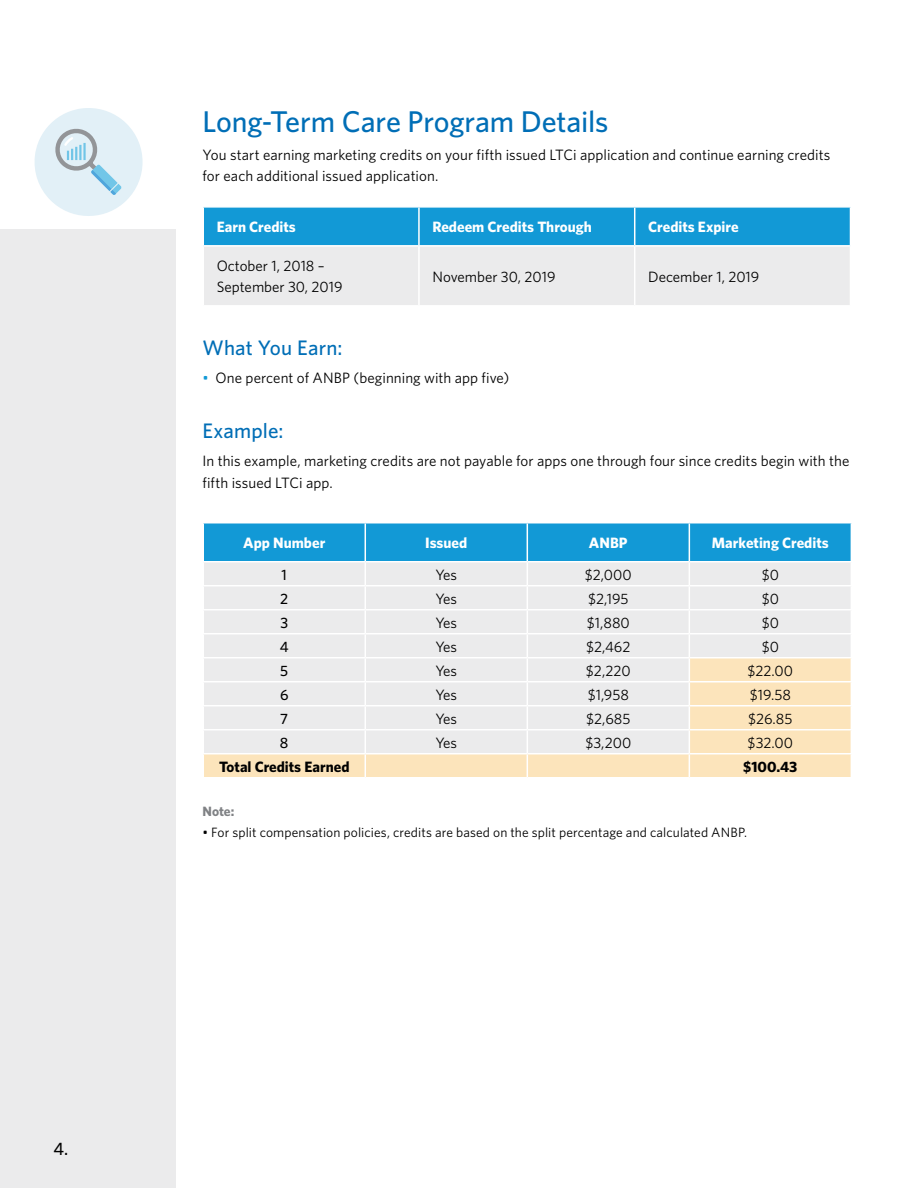
<style>
.page{position:relative;width:918px;height:1188px;background:#fff}
.page>*{position:absolute;margin:0;border:0;box-sizing:border-box;transform-origin:0 0}
.t1{font:500 30px "Whitney";letter-spacing:-.005em;color:#006eb6}
.t2{font:500 21px "Whitney";letter-spacing:.005em;color:#006eb6}
.t3{font:500 18px "Whitney";color:#000}
.t4{font:15px/21.6px "Whitney";color:#000}
.t5{font:700 15px "Whitney";color:#fff}
.t6{font:700 15px "Whitney";color:#000}
.t7{font:500 15px "Whitney";color:#000}
.t8{font:13.5px "Whitney";letter-spacing:.01em;color:#000}
.t9{font:700 13.5px "Whitney";color:#808285}
.s1{color:#1299d6}
</style>
<div class="page">
<svg style="left:204px;top:208px;width:646px;height:97px;background:#96cbe3"></svg>
<hr style="left:418px;top:208px;width:2px;height:37px;background:#fff">
<hr style="left:634px;top:208px;width:1px;height:37px;background:#fff">
<hr style="left:202px;top:245px;width:217px;height:2px;background:#fff">
<hr style="left:419px;top:245px;width:216px;height:2px;background:#fff">
<hr style="left:418px;top:247px;width:2px;height:58px;background:#fff">
<hr style="left:635px;top:245px;width:216px;height:2px;background:#fff">
<hr style="left:634px;top:247px;width:1px;height:58px;background:#fff">
<svg style="left:203px;top:523px;width:649px;height:254px;background:#cfdfe1"></svg>
<div style="left:0;top:230px;width:176px;height:958px;background:#ebebec"></div>
<svg style="left:34px;top:108px;width:109px;height:108px"></svg>
<p class="t3" style="left:53px;top:1137px;width:16px">4.</p>
<h1 class="t1" style="left:202px;top:102px;width:407px">Long-Term Care Program Details</h1>
<p class="t4" style="left:202px;top:143px;width:629px">You start earning marketing credits on your fifth issued LTCi application and continue earning credits for each additional issued application.</p>
<p class="t5" style="left:217px;top:217px;width:81px">Earn Credits</p>
<p class="t5" style="left:432px;top:217px;width:161px">Redeem Credits Through</p>
<p class="t5" style="left:648px;top:217px;width:92px">Credits Expire</p>
<p class="t4" style="left:217px;top:255px;width:127px;line-height:21px">October 1, 2018 –<br>September 30, 2019</p>
<p class="t4" style="left:432px;top:265px;width:125px">November 30, 2019</p>
<p class="t4" style="left:648px;top:265px;width:113px">December 1, 2019</p>
<h2 class="t2" style="left:202px;top:333px;width:141px">What You Earn:</h2>
<p class="t4" style="left:202px;top:367px;width:308px"><span class="s1">•</span> One percent of ANBP (beginning with app five)</p>
<h2 class="t2" style="left:202px;top:417px;width:83px">Example:</h2>
<p class="t4" style="left:202px;top:450px;width:648px">In this example, marketing credits are not payable for apps one through four since credits begin with the fifth issued LTCi app.</p>
<p class="t5" style="left:243px;top:533px;width:84px">App Number</p>
<p class="t5" style="left:425px;top:533px;width:44px">Issued</p>
<p class="t5" style="left:589px;top:533px;width:40px">ANBP</p>
<p class="t5" style="left:712px;top:533px;width:118px">Marketing Credits</p>
<p class="t7" style="left:282px;top:565px;width:7px">1</p>
<p class="t4" style="left:435px;top:563px;width:23px">Yes</p>
<p class="t4" style="left:585px;top:563px;width:48px">$2,000</p>
<p class="t4" style="left:762px;top:563px;width:19px">$0</p>
<p class="t7" style="left:280px;top:589px;width:10px">2</p>
<p class="t4" style="left:435px;top:587px;width:23px">Yes</p>
<p class="t4" style="left:588px;top:587px;width:42px">$2,195</p>
<p class="t4" style="left:762px;top:587px;width:19px">$0</p>
<p class="t7" style="left:280px;top:613px;width:9px">3</p>
<p class="t4" style="left:435px;top:611px;width:23px">Yes</p>
<p class="t4" style="left:587px;top:611px;width:45px">$1,880</p>
<p class="t4" style="left:762px;top:611px;width:19px">$0</p>
<p class="t7" style="left:280px;top:637px;width:10px">4</p>
<p class="t4" style="left:435px;top:635px;width:23px">Yes</p>
<p class="t4" style="left:586px;top:635px;width:46px">$2,462</p>
<p class="t4" style="left:762px;top:635px;width:19px">$0</p>
<p class="t7" style="left:280px;top:661px;width:9px">5</p>
<p class="t4" style="left:435px;top:659px;width:23px">Yes</p>
<p class="t4" style="left:586px;top:659px;width:46px">$2,220</p>
<p class="t4" style="left:748px;top:659px;width:47px">$22.00</p>
<p class="t7" style="left:280px;top:685px;width:10px">6</p>
<p class="t4" style="left:435px;top:683px;width:23px">Yes</p>
<p class="t4" style="left:588px;top:683px;width:43px">$1,958</p>
<p class="t4" style="left:750px;top:683px;width:43px">$19.58</p>
<p class="t7" style="left:280px;top:709px;width:9px">7</p>
<p class="t4" style="left:435px;top:707px;width:23px">Yes</p>
<p class="t4" style="left:586px;top:707px;width:46px">$2,685</p>
<p class="t4" style="left:748px;top:707px;width:46px">$26.85</p>
<p class="t7" style="left:280px;top:733px;width:10px">8</p>
<p class="t4" style="left:435px;top:731px;width:23px">Yes</p>
<p class="t4" style="left:585px;top:731px;width:47px">$3,200</p>
<p class="t4" style="left:748px;top:731px;width:47px">$32.00</p>
<p class="t6" style="left:219px;top:756px;width:132px">Total Credits Earned</p>
<p class="t6" style="left:743px;top:756px;width:56px">$100.43</p>
<p class="t9" style="left:203px;top:802px;width:33px">Note:</p>
<p class="t8" style="left:203px;top:824px;width:546px">• For split compensation policies, credits are based on the split percentage and calculated ANBP.</p>
</div>
